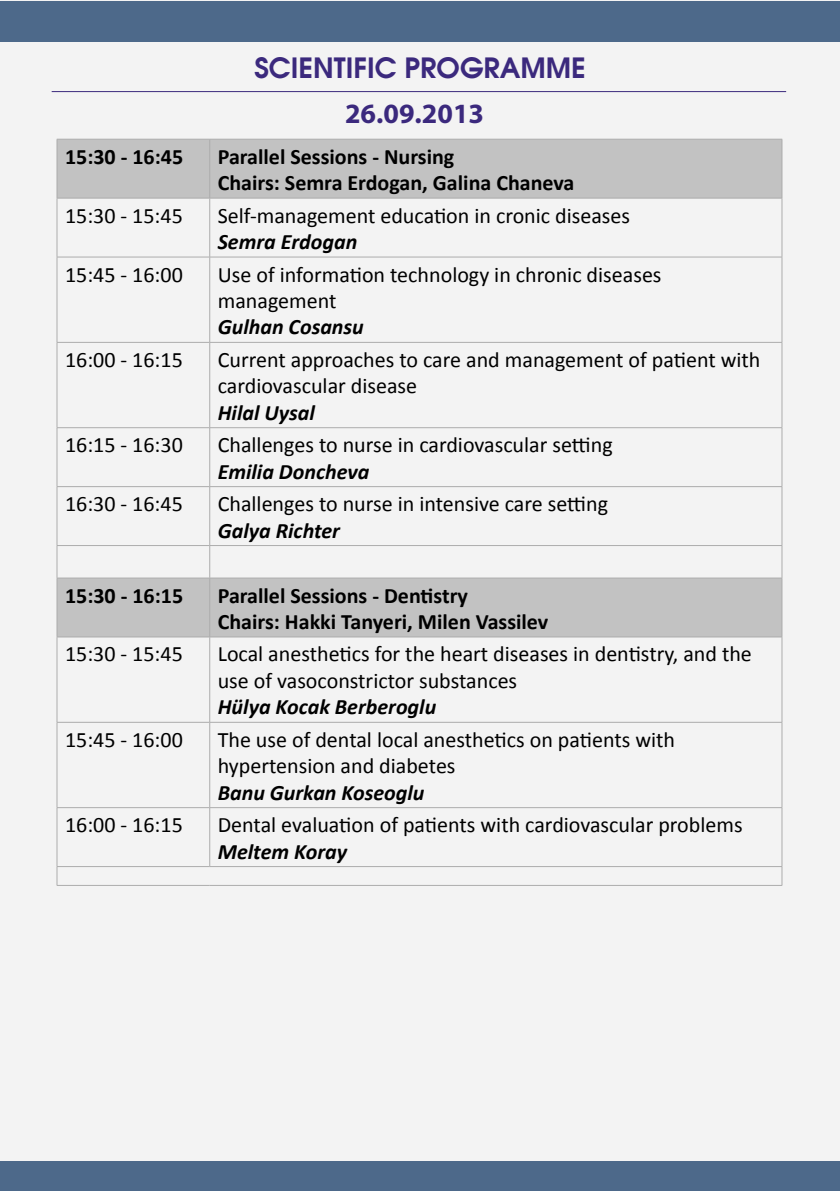
<style>
.page{position:relative;width:840px;height:1191px;background:#fff}
.page>*{position:absolute;margin:0;border:0;box-sizing:border-box;transform-origin:0 0}
.t1{font:700 28px "Avalon";color:#3b297d}
.t2{font:700 28px "Myriad Pro";color:#3b297d}
.t3{font:22px/26.4px "Calibri";color:#000}
.t4{font:700 22px/26.4px "Calibri";color:#000}
.t5{font:italic 700 22px "Calibri";color:#000}
</style>
<div class="page">
<div style="left:0;top:0;width:839px;height:1191px;background:#f3f3f3"></div>
<div style="left:0;top:1px;width:839px;height:41px;background:#4d698a"></div>
<div style="left:0;top:1161px;width:839px;height:30px;background:#4d698a"></div>
<hr style="left:52px;top:91px;width:733px;height:1px;background:#3b297d">
<svg style="left:58px;top:140px;width:723px;height:496px"></svg>
<hr style="left:57px;top:139px;width:153px;height:1px;background:#acacac">
<hr style="left:210px;top:139px;width:571px;height:1px;background:#acacac">
<hr style="left:57px;top:545px;width:153px;height:1px;background:#acacac">
<hr style="left:57px;top:546px;width:1px;height:32px;background:#acacac">
<hr style="left:210px;top:545px;width:571px;height:1px;background:#acacac">
<hr style="left:209px;top:546px;width:1px;height:32px;background:#acacac">
<hr style="left:781px;top:546px;width:1px;height:32px;background:#acacac">
<hr style="left:57px;top:578px;width:153px;height:1px;background:#acacac">
<hr style="left:57px;top:578px;width:1px;height:58px;background:#acacac">
<hr style="left:210px;top:578px;width:571px;height:1px;background:#acacac">
<hr style="left:209px;top:578px;width:1px;height:58px;background:#acacac">
<hr style="left:781px;top:578px;width:1px;height:58px;background:#acacac">
<hr style="left:57px;top:636px;width:153px;height:1px;background:#acacac">
<hr style="left:57px;top:637px;width:1px;height:85px;background:#acacac">
<hr style="left:210px;top:636px;width:571px;height:1px;background:#acacac">
<hr style="left:209px;top:637px;width:1px;height:85px;background:#acacac">
<hr style="left:781px;top:637px;width:1px;height:85px;background:#acacac">
<hr style="left:57px;top:722px;width:153px;height:1px;background:#acacac">
<hr style="left:57px;top:722px;width:1px;height:85px;background:#acacac">
<hr style="left:210px;top:722px;width:571px;height:1px;background:#acacac">
<hr style="left:209px;top:722px;width:1px;height:85px;background:#acacac">
<hr style="left:781px;top:722px;width:1px;height:85px;background:#acacac">
<hr style="left:57px;top:807px;width:153px;height:1px;background:#acacac">
<hr style="left:57px;top:808px;width:1px;height:58px;background:#acacac">
<hr style="left:210px;top:807px;width:571px;height:1px;background:#acacac">
<hr style="left:209px;top:808px;width:1px;height:58px;background:#acacac">
<hr style="left:781px;top:808px;width:1px;height:58px;background:#acacac">
<hr style="left:57px;top:866px;width:153px;height:1px;background:#acacac">
<svg style="left:57px;top:867px;width:1px;height:18px"></svg>
<hr style="left:210px;top:866px;width:571px;height:1px;background:#acacac">
<svg style="left:781px;top:866px;width:1px;height:19px"></svg>
<hr style="left:57px;top:885px;width:153px;height:1px;background:#acacac">
<hr style="left:210px;top:885px;width:571px;height:1px;background:#acacac">
<hr style="left:57px;top:139px;width:1px;height:59px;background:#acacac">
<hr style="left:209px;top:139px;width:1px;height:59px;background:#acacac">
<hr style="left:781px;top:139px;width:1px;height:59px;background:#acacac">
<hr style="left:57px;top:198px;width:153px;height:1px;background:#acacac">
<hr style="left:57px;top:198px;width:1px;height:59px;background:#acacac">
<hr style="left:210px;top:198px;width:571px;height:1px;background:#acacac">
<hr style="left:209px;top:198px;width:1px;height:59px;background:#acacac">
<hr style="left:781px;top:198px;width:1px;height:59px;background:#acacac">
<hr style="left:57px;top:257px;width:153px;height:1px;background:#acacac">
<hr style="left:57px;top:257px;width:1px;height:85px;background:#acacac">
<hr style="left:210px;top:257px;width:571px;height:1px;background:#acacac">
<hr style="left:209px;top:257px;width:1px;height:85px;background:#acacac">
<hr style="left:781px;top:257px;width:1px;height:85px;background:#acacac">
<hr style="left:57px;top:342px;width:153px;height:1px;background:#acacac">
<hr style="left:57px;top:342px;width:1px;height:85px;background:#acacac">
<hr style="left:210px;top:342px;width:571px;height:1px;background:#acacac">
<hr style="left:209px;top:342px;width:1px;height:85px;background:#acacac">
<hr style="left:781px;top:342px;width:1px;height:85px;background:#acacac">
<hr style="left:57px;top:427px;width:153px;height:1px;background:#acacac">
<hr style="left:57px;top:428px;width:1px;height:58px;background:#acacac">
<hr style="left:210px;top:427px;width:571px;height:1px;background:#acacac">
<hr style="left:209px;top:428px;width:1px;height:58px;background:#acacac">
<hr style="left:781px;top:428px;width:1px;height:58px;background:#acacac">
<hr style="left:57px;top:486px;width:153px;height:1px;background:#acacac">
<hr style="left:57px;top:487px;width:1px;height:58px;background:#acacac">
<hr style="left:210px;top:486px;width:571px;height:1px;background:#acacac">
<hr style="left:209px;top:487px;width:1px;height:58px;background:#acacac">
<hr style="left:781px;top:487px;width:1px;height:58px;background:#acacac">
<p class="t1" style="left:254px;top:48px;width:332px">SCIENTIFIC PROGRAMME</p>
<p class="t2" style="left:345px;top:95px;width:140px">26.09.2013</p>
<p class="t4" style="left:65px;top:143px;width:120px">15:30 - 16:45</p>
<p class="t4" style="left:218px;top:143px;width:358px">Parallel Sessions - Nursing<br>Chairs: Semra Erdogan, Galina Chaneva</p>
<p class="t3" style="left:65px;top:202px;width:119px">15:30 - 15:45</p>
<p class="t3" style="left:218px;top:202px;width:413px">Self-management education in cronic diseases</p>
<p class="t5" style="left:218px;top:228px;width:141px">Semra Erdogan</p>
<p class="t3" style="left:65px;top:261px;width:119px">15:45 - 16:00</p>
<p class="t3" style="left:218px;top:261px;width:445px">Use of information technology in chronic diseases management</p>
<p class="t5" style="left:218px;top:313px;width:147px">Gulhan Cosansu</p>
<p class="t3" style="left:65px;top:346px;width:119px">16:00 - 16:15</p>
<p class="t3" style="left:218px;top:346px;width:544px">Current approaches to care and management of patient with cardiovascular disease</p>
<p class="t5" style="left:218px;top:398px;width:99px">Hilal Uysal</p>
<p class="t3" style="left:65px;top:432px;width:119px">16:15 - 16:30</p>
<p class="t3" style="left:218px;top:432px;width:396px">Challenges to nurse in cardiovascular setting</p>
<p class="t5" style="left:218px;top:457px;width:153px">Emilia Doncheva</p>
<p class="t3" style="left:65px;top:490px;width:119px">16:30 - 16:45</p>
<p class="t3" style="left:218px;top:490px;width:391px">Challenges to nurse in intensive care setting</p>
<p class="t5" style="left:218px;top:516px;width:124px">Galya Richter</p>
<p class="t4" style="left:65px;top:582px;width:120px">15:30 - 16:15</p>
<p class="t4" style="left:218px;top:582px;width:332px">Parallel Sessions - Dentistry<br>Chairs: Hakki Tanyeri, Milen Vassilev</p>
<p class="t3" style="left:65px;top:641px;width:119px">15:30 - 15:45</p>
<p class="t3" style="left:218px;top:641px;width:535px">Local anesthetics for the heart diseases in dentistry, and the use of vasoconstrictor substances</p>
<p class="t5" style="left:218px;top:693px;width:220px">Hülya Kocak Berberoglu</p>
<p class="t3" style="left:65px;top:726px;width:119px">15:45 - 16:00</p>
<p class="t3" style="left:218px;top:726px;width:458px">The use of dental local anesthetics on patients with hypertension and diabetes</p>
<p class="t5" style="left:218px;top:778px;width:208px">Banu Gurkan Koseoglu</p>
<p class="t3" style="left:65px;top:811px;width:119px">16:00 - 16:15</p>
<p class="t3" style="left:218px;top:811px;width:526px">Dental evaluation of patients with cardiovascular problems</p>
<p class="t5" style="left:218px;top:837px;width:131px">Meltem Koray</p>
</div>
